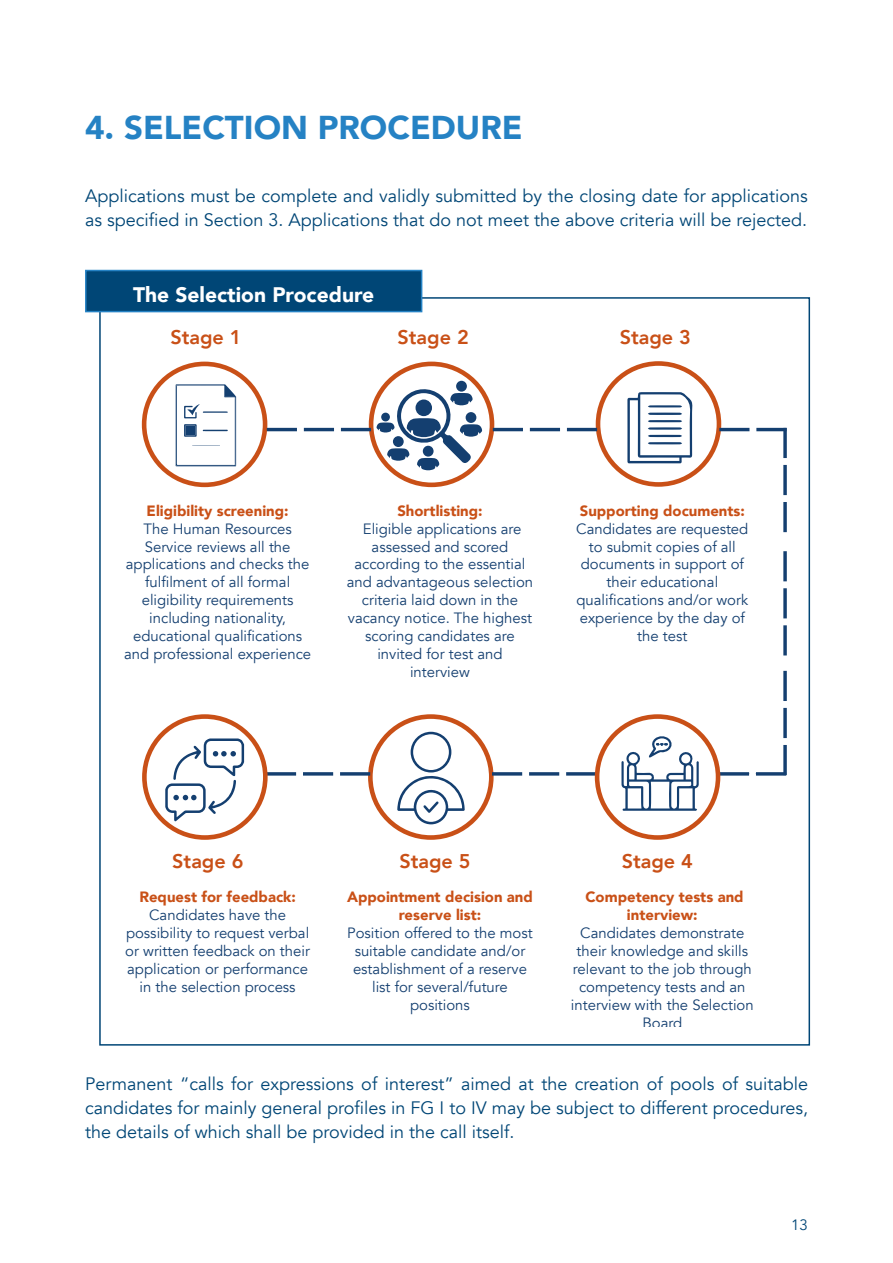
<style>
.page{position:relative;width:893px;height:1263px;background:#fff}
.page>*{position:absolute;margin:0;border:0;box-sizing:border-box;transform-origin:0 0}
.t1{font:900 33px "Avenir";color:#2582c4}
.t2{font:900 21px "Avenir";color:#fff}
.t3{font:800 19.8px "Avenir";color:#c95017}
.t4{font:18px/24px "Avenir";color:#004676}
.t5{font:15px "Avenir";color:#004676}
.t6{font:14.85px/17.9px "Avenir";color:#143f70;text-align:center}
.t7{font:900 14.85px/17.9px "Avenir";color:#c95017;text-align:center}
</style>
<div class="page">
<svg style="left:176px;top:384px;width:61px;height:83px"></svg>
<div style="left:142px;top:362px;width:125px;height:125px;border:5px solid #c95017;border-radius:50%"></div>
<svg style="left:627px;top:392px;width:66px;height:71px"></svg>
<div style="left:596px;top:361px;width:125px;height:126px;border:5px solid #c95017;border-radius:50%"></div>
<div style="left:369px;top:362px;width:125px;height:125px;border:5px solid #c95017;border-radius:50%"></div>
<div style="left:456px;top:381px;width:11px;height:11px;background:#143f70;border-radius:50%"></div>
<svg style="left:377px;top:387px;width:105px;height:84px"></svg>
<div style="left:381px;top:413px;width:9px;height:8px;background:#143f70;border-radius:50%"></div>
<hr style="left:267px;top:428px;width:30px;height:3px;background:#143f70">
<hr style="left:304px;top:428px;width:30px;height:3px;background:#143f70">
<hr style="left:341px;top:428px;width:30px;height:3px;background:#143f70">
<hr style="left:493px;top:428px;width:30px;height:3px;background:#143f70">
<hr style="left:530px;top:428px;width:30px;height:3px;background:#143f70">
<hr style="left:567px;top:428px;width:30px;height:3px;background:#143f70">
<hr style="left:719px;top:428px;width:30px;height:3px;background:#143f70">
<hr style="left:756px;top:428px;width:30px;height:3px;background:#143f70">
<svg style="left:783px;top:428px;width:4px;height:30px"></svg>
<svg style="left:783px;top:465px;width:4px;height:30px"></svg>
<svg style="left:783px;top:502px;width:4px;height:30px"></svg>
<svg style="left:783px;top:551px;width:4px;height:30px"></svg>
<svg style="left:783px;top:588px;width:4px;height:30px"></svg>
<svg style="left:783px;top:625px;width:4px;height:30px"></svg>
<svg style="left:783px;top:671px;width:4px;height:30px"></svg>
<svg style="left:783px;top:708px;width:4px;height:30px"></svg>
<svg style="left:783px;top:745px;width:4px;height:30px"></svg>
<svg style="left:720px;top:772px;width:29px;height:4px"></svg>
<svg style="left:756px;top:772px;width:30px;height:4px"></svg>
<svg style="left:397px;top:732px;width:68px;height:92px"></svg>
<div style="left:368px;top:714px;width:126px;height:126px;border:5px solid #c95017;border-radius:50%"></div>
<svg style="left:268px;top:772px;width:28px;height:4px"></svg>
<svg style="left:303px;top:772px;width:30px;height:4px"></svg>
<svg style="left:340px;top:772px;width:30px;height:4px"></svg>
<svg style="left:492px;top:772px;width:30px;height:4px"></svg>
<svg style="left:529px;top:772px;width:30px;height:4px"></svg>
<svg style="left:566px;top:772px;width:29px;height:4px"></svg>
<svg style="left:165px;top:738px;width:79px;height:83px"></svg>
<div style="left:142px;top:714px;width:126px;height:126px;border:5px solid #c95017;border-radius:50%"></div>
<svg style="left:621px;top:735px;width:78px;height:76px"></svg>
<div style="left:595px;top:714px;width:125px;height:126px;border:5px solid #c95017;border-radius:50%"></div>
<div style="left:86px;top:270px;width:336px;height:42px;background:#004676"></div>
<div style="left:85px;top:270px;width:337px;height:42px;border:2px solid #2582c4"></div>
<h1 class="t1" style="left:85px;top:100px;width:439px">4. SELECTION PROCEDURE</h1>
<p class="t4" style="left:85px;top:184px;width:724px">Applications must be complete and validly submitted by the closing date for applications as specified in Section 3. Applications that do not meet the above criteria will be rejected.</p>
<h2 class="t2" style="left:133px;top:276px;width:243px">The Selection Procedure</h2>
<h3 class="t3" style="left:170px;top:322px;width:73px">Stage 1</h3>
<h3 class="t3" style="left:398px;top:322px;width:73px">Stage 2</h3>
<h3 class="t3" style="left:620px;top:322px;width:73px">Stage 3</h3>
<p class="t7" style="left:147px;top:501px;width:144px">Eligibility screening:</p>
<p class="t6" style="left:124px;top:520px;width:188px">The Human Resources<br>Service reviews all the applications and checks the fulfilment of all formal eligibility requirements including nationality, educational qualifications and professional experience</p>
<p class="t7" style="left:397px;top:501px;width:87px">Shortlisting:</p>
<p class="t6" style="left:347px;top:520px;width:188px">Eligible applications are assessed and scored according to the essential and advantageous selection criteria laid down in the vacancy notice. The highest scoring candidates are invited for test and interview</p>
<p class="t7" style="left:580px;top:501px;width:167px">Supporting documents:</p>
<p class="t6" style="left:576px;top:520px;width:174px">Candidates are requested to submit copies of all documents in support of their educational qualifications and/or work experience by the day of the test</p>
<h3 class="t3" style="left:172px;top:846px;width:73px">Stage 6</h3>
<h3 class="t3" style="left:399px;top:846px;width:73px">Stage 5</h3>
<h3 class="t3" style="left:622px;top:846px;width:73px">Stage 4</h3>
<p class="t7" style="left:139px;top:888px;width:158px">Request for feedback:</p>
<p class="t6" style="left:125px;top:906px;width:186px">Candidates have the possibility to request verbal or written feedback on their application or performance in the selection process</p>
<p class="t7" style="left:347px;top:888px;width:187px">Appointment decision and reserve list:</p>
<p class="t6" style="left:347px;top:924px;width:187px">Position offered to the most suitable candidate and/or establishment of a reserve list for several/future positions</p>
<p class="t7" style="left:585px;top:888px;width:160px">Competency tests and interview:</p>
<p class="t6" style="left:571px;top:924px;width:184px">Candidates demonstrate their knowledge and skills relevant to the job through competency tests and an interview with the Selection<br>Board</p>
<p class="t4" style="left:85px;top:1072px;width:724px;text-align:justify">Permanent “calls for expressions of interest” aimed at the creation of pools of suitable candidates for mainly general profiles in FG I to IV may be subject to different procedures, the details of which shall be provided in the call itself.</p>
<p class="t5" style="left:791px;top:1216px;width:18px">13</p>
</div>
